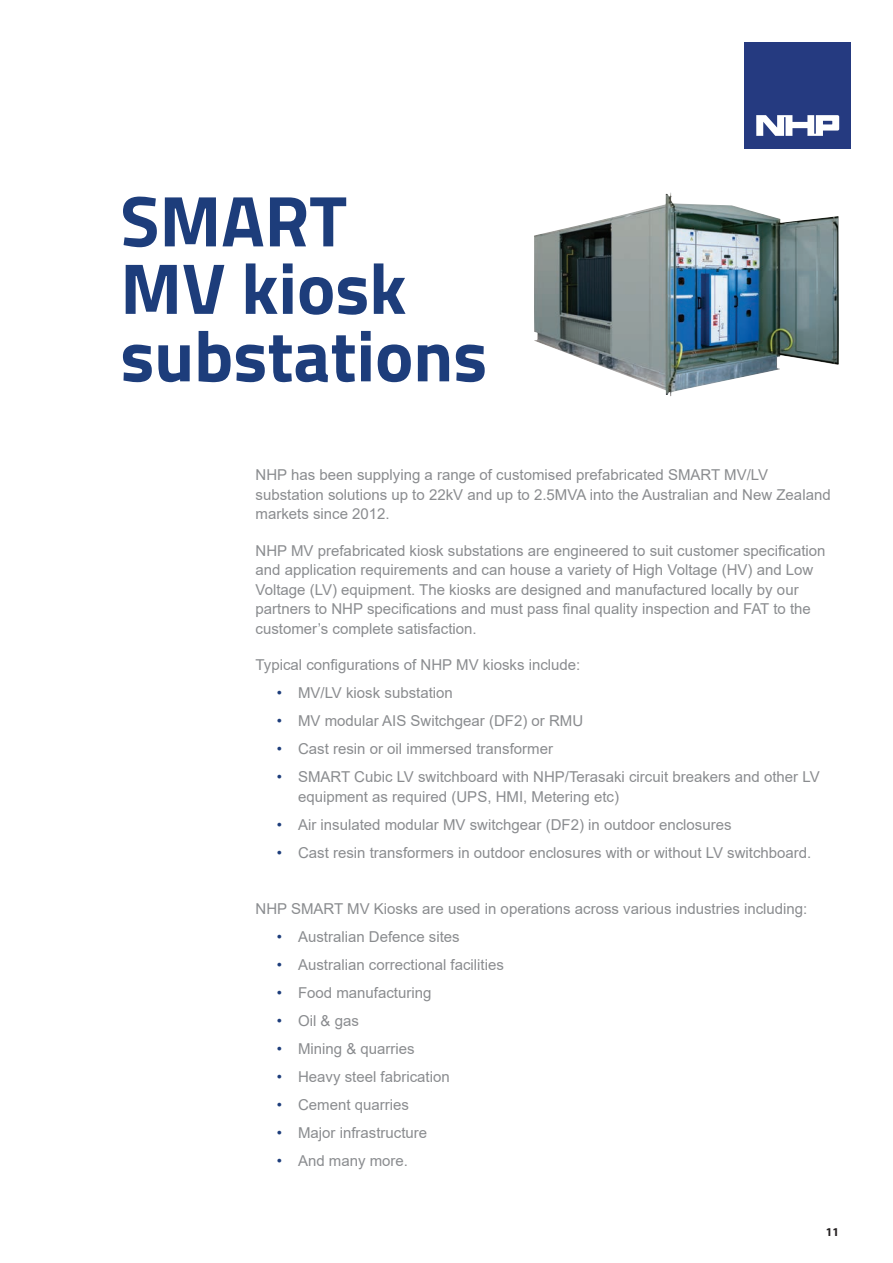
<style>
.page{position:relative;width:893px;height:1263px;background:#fff}
.page>*{position:absolute;margin:0;border:0;box-sizing:border-box;transform-origin:0 0}
.t1{font:700 72px/67.5px "Titillium";color:#1d3d7b}
.t2{font:15px/19.5px "Arial";color:#8a8c8f}
.t3{font:700 12px "Myriad Pro";color:#231f20}
.s1{color:#1d3d7b}
</style>
<div class="page">
<img style="left:534px;top:192px;width:305px;height:204px">
<div style="left:744px;top:42px;width:107px;height:106px;background:#253a80"></div>
<svg style="left:756px;top:115px;width:83px;height:21px"></svg>
<h1 class="t1" style="left:120px;top:184px;width:368px">SMART<br>MV kiosk substations</h1>
<p class="t2" style="left:256px;top:465px;width:577px">NHP has been supplying a range of customised prefabricated SMART MV/LV substation solutions up to 22kV and up to 2.5MVA into the Australian and New Zealand markets since 2012.</p>
<p class="t2" style="left:256px;top:540px;width:571px">NHP MV prefabricated kiosk substations are engineered to suit customer specification and application requirements and can house a variety of High Voltage (HV) and Low Voltage (LV) equipment. The kiosks are designed and manufactured locally by our partners to NHP specifications and must pass final quality inspection and FAT to the customer’s complete satisfaction.</p>
<p class="t2" style="left:256px;top:655px;width:326px">Typical configurations of NHP MV kiosks include:</p>
<p class="t2" style="left:277px;top:683px;width:178px"><span class="s1">•</span> MV/LV kiosk substation</p>
<p class="t2" style="left:277px;top:711px;width:308px"><span class="s1">•</span> MV modular AIS Switchgear (DF2) or RMU</p>
<p class="t2" style="left:277px;top:739px;width:278px"><span class="s1">•</span> Cast resin or oil immersed transformer</p>
<p class="t2" style="left:298px;top:767px;width:523px;text-indent:-21px"><span class="s1">•</span> SMART Cubic LV switchboard with NHP/Terasaki circuit breakers and other LV equipment as required (UPS, HMI, Metering etc)</p>
<p class="t2" style="left:277px;top:814px;width:456px"><span class="s1">•</span> Air insulated modular MV switchgear (DF2) in outdoor enclosures</p>
<p class="t2" style="left:277px;top:842px;width:536px"><span class="s1">•</span> Cast resin transformers in outdoor enclosures with or without LV switchboard.</p>
<p class="t2" style="left:256px;top:898px;width:553px">NHP SMART MV Kiosks are used in operations across various industries including:</p>
<p class="t2" style="left:277px;top:926px;width:184px"><span class="s1">•</span> Australian Defence sites</p>
<p class="t2" style="left:277px;top:954px;width:229px"><span class="s1">•</span> Australian correctional facilities</p>
<p class="t2" style="left:277px;top:982px;width:156px"><span class="s1">•</span> Food manufacturing</p>
<p class="t2" style="left:277px;top:1010px;width:84px"><span class="s1">•</span> Oil &amp; gas</p>
<p class="t2" style="left:277px;top:1038px;width:139px"><span class="s1">•</span> Mining &amp; quarries</p>
<p class="t2" style="left:277px;top:1066px;width:174px"><span class="s1">•</span> Heavy steel fabrication</p>
<p class="t2" style="left:277px;top:1094px;width:134px"><span class="s1">•</span> Cement quarries</p>
<p class="t2" style="left:277px;top:1123px;width:152px"><span class="s1">•</span> Major infrastructure</p>
<p class="t2" style="left:277px;top:1151px;width:133px"><span class="s1">•</span> And many more.</p>
<p class="t3" style="left:826px;top:1224px;width:15px">11</p>
</div>
